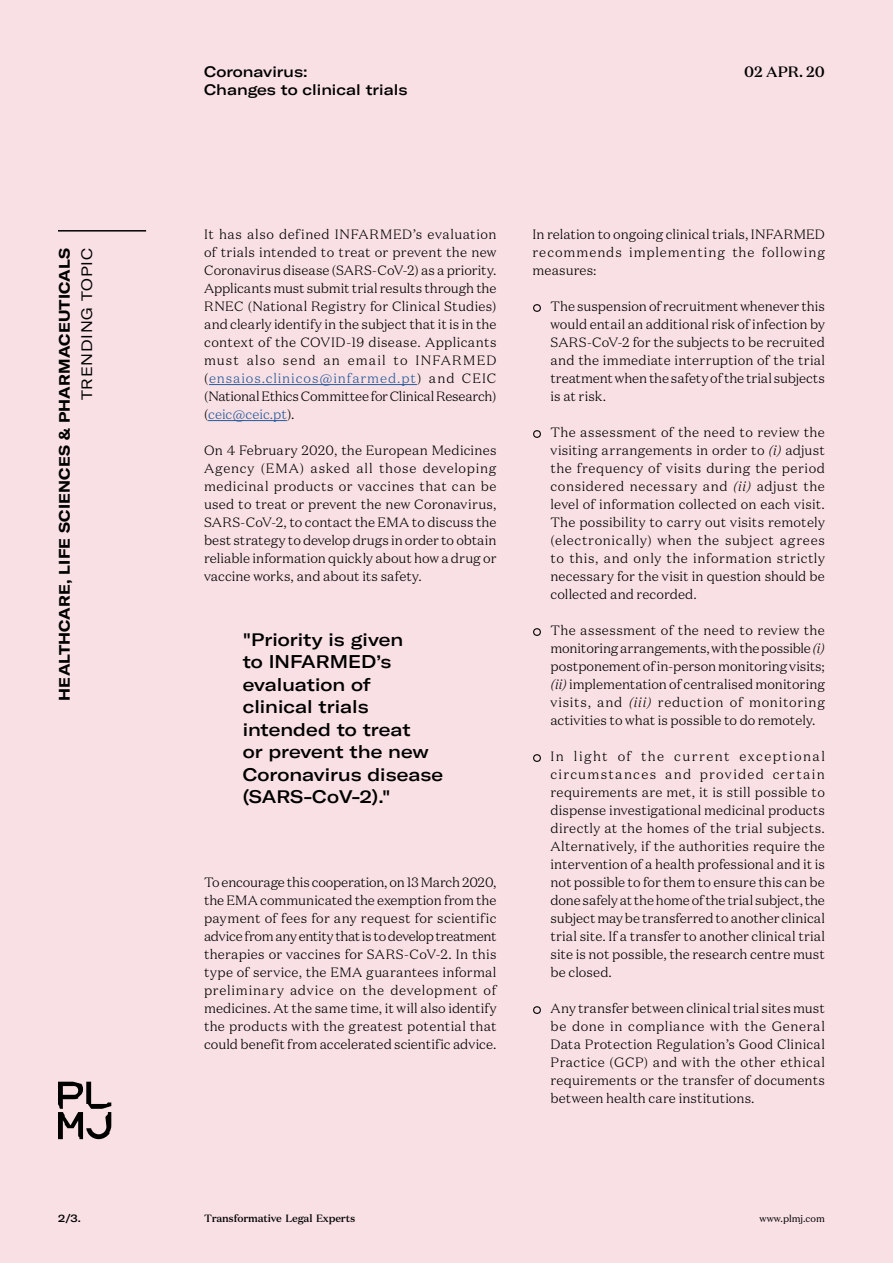
<style>
.page{position:relative;width:893px;height:1263px;background:#f9e0e4}
.page>*{position:absolute;margin:0;border:0;box-sizing:border-box;transform-origin:0 0}
.t1{font:500 expanded 18px/22.5px "GT America";color:#000}
.t2{font:700 expanded 15px "GT America";letter-spacing:.01em;color:#000}
.t3{font:500 expanded 15px "GT America";color:#000}
.t4{font:expanded 15px "GT America";letter-spacing:.05em;color:#000}
.t5{font:500 15px "Domaine Text";color:#000}
.t6{font:300 13.5px/18px "Domaine Text";letter-spacing:.005em;color:#000;text-align:justify}
.t7{font:500 10.5px "Domaine Text";letter-spacing:-.02em;color:#000}
.t8{font:500 expanded 10.5px "GT America";color:#000}
.t9{font:9.75px "Domaine Text";color:#000}
.s1{color:#275b9b}
.s2{font-family:"GT America";font-weight:900;font-stretch:expanded;font-size:22.5px}
.s3{font-style:italic}
</style>
<div class="page">
<hr style="left:209px;top:384px;width:208px;height:1px;background:#275b9b">
<hr style="left:208px;top:420px;width:79px;height:1px;background:#275b9b">
<hr style="left:58px;top:230px;width:88px;height:2px;background:#000">
<svg style="left:58px;top:1082px;width:53px;height:57px"></svg>
<p class="t2" style="left:55px;top:701px;width:454px;rotate:-90deg">HEALTHCARE, LIFE SCIENCES &amp; PHARMACEUTICALS</p>
<p class="t4" style="left:78px;top:400px;width:154px;rotate:-90deg">TRENDING TOPIC</p>
<p class="t8" style="left:58px;top:1211px;width:24px">2/3.</p>
<p class="t3" style="left:204px;top:63px;width:105px">Coronavirus:</p>
<p class="t5" style="left:744px;top:62px;width:82px">02 APR. 20</p>
<p class="t3" style="left:204px;top:81px;width:205px">Changes to clinical trials</p>
<p class="t6" style="left:204px;top:225px;width:294px">It has also defined INFARMED’s evaluation of trials intended to treat or prevent the new Coronavirus disease (SARS-CoV-2) as a priority.<br>Applicants must submit trial results through the RNEC (National Registry for Clinical Studies) and clearly identify in the subject that it is in the context of the COVID-19 disease. Applicants must also send an email to INFARMED (<span class="s1">ensaios.clinicos@infarmed.pt</span>) and CEIC (National Ethics Committee for Clinical Research) (<span class="s1">ceic@ceic.pt</span>).</p>
<p class="t6" style="left:204px;top:441px;width:294px">On 4 February 2020, the European Medicines Agency (EMA) asked all those developing medicinal products or vaccines that can be used to treat or prevent the new Coronavirus, SARS-CoV-2, to contact the EMA to discuss the best strategy to develop drugs in order to obtain reliable information quickly about how a drug or vaccine works, and about its safety.</p>
<h1 class="t1" style="left:243px;top:628px;width:202px">"Priority is given<br>to INFARMED’s evaluation of clinical trials intended to treat<br>or prevent the new<br>Coronavirus disease (SARS-CoV-2)."</h1>
<p class="t6" style="left:204px;top:873px;width:294px">To encourage this cooperation, on 13 March 2020, the EMA communicated the exemption from the payment of fees for any request for scientific advice from any entity that is to develop treatment therapies or vaccines for SARS-CoV-2. In this type of service, the EMA guarantees informal preliminary advice on the development of medicines. At the same time, it will also identify the products with the greatest potential that could benefit from accelerated scientific advice.</p>
<p class="t6" style="left:532px;top:225px;width:294px">In relation to ongoing clinical trials, INFARMED recommends implementing the following measures:</p>
<p class="t6" style="left:550px;top:297px;width:276px;text-indent:-18px"><span class="s2">•</span> The suspension of recruitment whenever this would entail an additional risk of infection by SARS-CoV-2 for the subjects to be recruited and the immediate interruption of the trial treatment when the safety of the trial subjects is at risk.</p>
<p class="t6" style="left:550px;top:423px;width:276px;text-indent:-18px"><span class="s2">•</span> The assessment of the need to review the visiting arrangements in order to <span class="s3">(i)</span> adjust the frequency of visits during the period considered necessary and <span class="s3">(ii)</span> adjust the level of information collected on each visit.<br>The possibility to carry out visits remotely (electronically) when the subject agrees to this, and only the information strictly necessary for the visit in question should be collected and recorded.</p>
<p class="t6" style="left:550px;top:621px;width:276px;text-indent:-18px"><span class="s2">•</span> The assessment of the need to review the monitoring arrangements, with the possible <span class="s3">(i) </span>postponement of in-person monitoring visits; <span class="s3">(ii)</span> implementation of centralised monitoring visits, and <span class="s3">(iii)</span> reduction of monitoring activities to what is possible to do remotely.</p>
<p class="t6" style="left:550px;top:747px;width:276px;text-indent:-18px"><span class="s2">•</span> In light of the current exceptional circumstances and provided certain requirements are met, it is still possible to dispense investigational medicinal products directly at the homes of the trial subjects.<br>Alternatively, if the authorities require the intervention of a health professional and it is not possible to for them to ensure this can be done safely at the home of the trial subject, the subject may be transferred to another clinical trial site. If a transfer to another clinical trial site is not possible, the research centre must be closed.</p>
<p class="t6" style="left:550px;top:999px;width:276px;text-indent:-18px"><span class="s2">•</span> Any transfer between clinical trial sites must be done in compliance with the General Data Protection Regulation’s Good Clinical Practice (GCP) and with the other ethical requirements or the transfer of documents between health care institutions.</p>
<p class="t7" style="left:204px;top:1211px;width:153px">Transformative Legal Experts</p>
<p class="t9" style="left:760px;top:1212px;width:67px">www.plmj.com</p>
</div>
